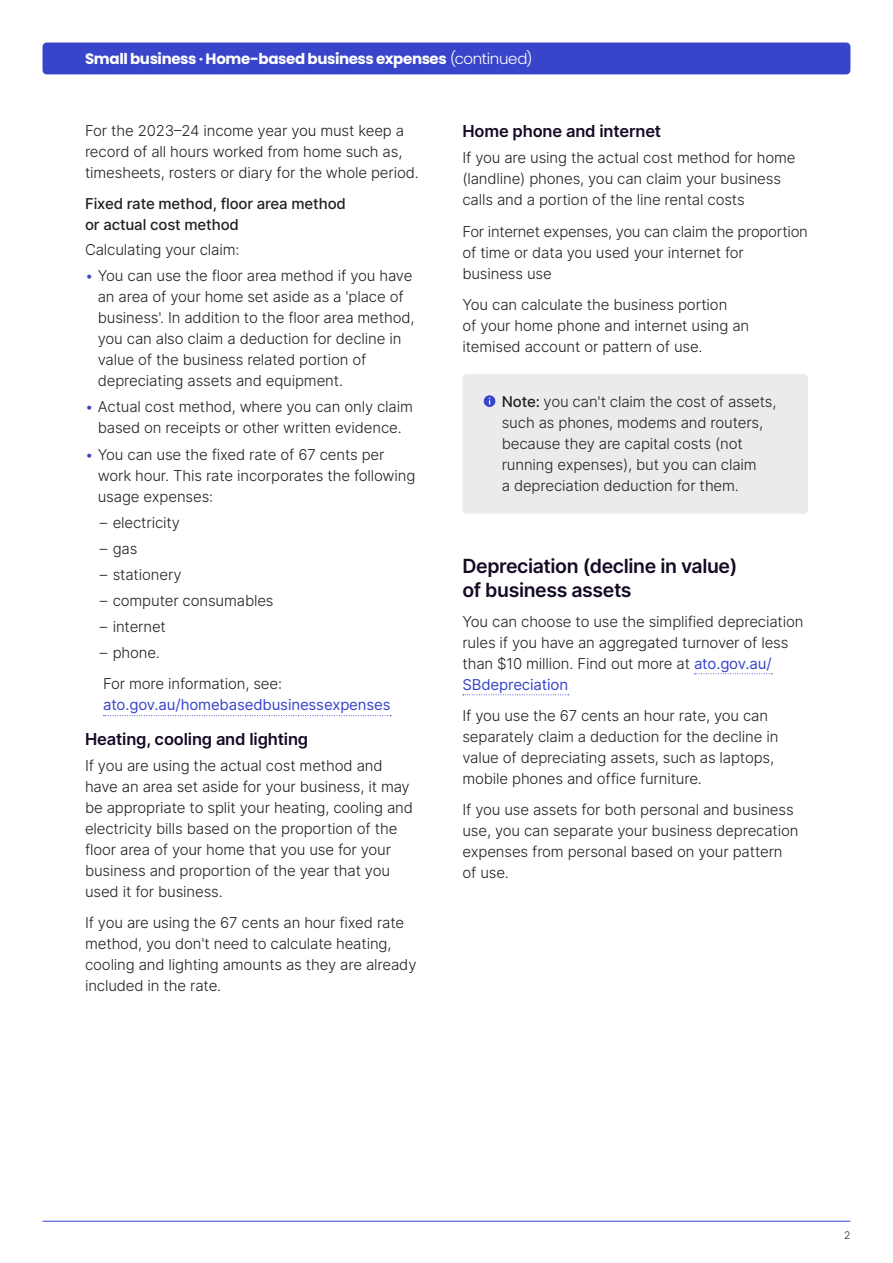
<style>
.page{position:relative;width:893px;height:1263px;background:#fff}
.page>*{position:absolute;margin:0;border:0;box-sizing:border-box;transform-origin:0 0}
.t1{font:600 19.5px/24px "Inter";letter-spacing:-.02em;color:#150925}
.t2{font:600 16.5px "Inter";letter-spacing:-.01em;color:#150925}
.p_icon{font:300 15px/21px "Inter";letter-spacing:-.01em;color:#231f20}
.p_indent{font:15px/21px "Inter";letter-spacing:-.01em;color:#3844ca}
.t3{font:700 15px "Poppins";letter-spacing:-.025em;color:#fff}
.t4{font:500 15px/21px "Inter";letter-spacing:-.01em;color:#231f20}
.t5{font:300 10.5px "Inter";color:#231f20}
.s1{font-weight:300}
.s2{color:#3844ca}
.s3{font-weight:300;color:#231f20}
.s4{font-weight:500}
.s5{font-weight:400;color:#3844ca}
</style>
<div class="page">
<hr style="left:43px;top:1221px;width:807px;height:1px;background:#3844ca">
<svg style="left:103px;top:715px;width:288px;height:1px"></svg>
<svg style="left:694px;top:673px;width:78px;height:1px"></svg>
<svg style="left:463px;top:694px;width:106px;height:1px"></svg>
<div style="left:462px;top:374px;width:346px;height:140px;background:#ebebec;border-radius:4px"></div>
<svg style="left:484px;top:395px;width:11px;height:12px"></svg>
<div style="left:43px;top:43px;width:807px;height:31px;background:#3844ca;border-radius:4px"></div>
<p class="t3" style="left:85px;top:50px;width:449px">Small business · Home‑based business expenses <span class="s1">(continued)</span></p>
<p class="p_icon" style="left:85px;top:120px;width:335px">For the 2023–24 income year you must keep a record of all hours worked from home such as, timesheets, rosters or diary for the whole period.</p>
<h5 class="t4" style="left:85px;top:193px;width:262px">Fixed rate method, floor area method or actual cost method</h5>
<p class="p_icon" style="left:85px;top:239px;width:156px">Calculating your claim:</p>
<p class="p_icon" style="left:98px;top:265px;width:318px;text-indent:-13px"><span class="s2">•</span> You can use the floor area method if you have an area of your home set aside as a 'place of business'. In addition to the floor area method, you can also claim a deduction for decline in value of the business related portion of depreciating assets and equipment.</p>
<p class="p_icon" style="left:85px;top:396px;width:329px;text-align:center"><span class="s2">•</span> Actual cost method, where you can only claim based on receipts or other written evidence.</p>
<p class="p_icon" style="left:98px;top:443px;width:319px;text-indent:-13px"><span class="s2">•</span> You can use the fixed rate of 67 cents per work hour. This rate incorporates the following usage expenses:</p>
<p class="p_icon" style="left:100px;top:511px;width:82px">– electricity</p>
<p class="p_icon" style="left:100px;top:538px;width:39px">– gas</p>
<p class="p_icon" style="left:100px;top:564px;width:83px">– stationery</p>
<p class="p_icon" style="left:100px;top:590px;width:175px">– computer consumables</p>
<p class="p_icon" style="left:100px;top:616px;width:68px">– internet</p>
<p class="p_icon" style="left:100px;top:642px;width:62px">– phone.</p>
<p class="p_indent" style="left:103px;top:673px;width:289px"><span class="s3">For more information, see: </span>ato.gov.au/homebasedbusinessexpenses</p>
<h4 class="t2" style="left:85px;top:727px;width:225px">Heating, cooling and lighting</h4>
<p class="p_icon" style="left:85px;top:755px;width:329px">If you are using the actual cost method and have an area set aside for your business, it may be appropriate to split your heating, cooling and electricity bills based on the proportion of the floor area of your home that you use for your business and proportion of the year that you used it for business.</p>
<p class="p_icon" style="left:85px;top:912px;width:333px">If you are using the 67 cents an hour fixed rate method, you don't need to calculate heating, cooling and lighting amounts as they are already included in the rate.</p>
<h4 class="t2" style="left:462px;top:119px;width:200px">Home phone and internet</h4>
<p class="p_icon" style="left:462px;top:147px;width:335px">If you are using the actual cost method for home (landline) phones, you can claim your business calls and a portion of the line rental costs</p>
<p class="p_icon" style="left:462px;top:220px;width:347px">For internet expenses, you can claim the proportion of time or data you used your internet for business use</p>
<p class="p_icon" style="left:462px;top:294px;width:288px">You can calculate the business portion<br>of your home phone and internet using an itemised account or pattern of use.</p>
<p class="p_icon" style="left:502px;top:391px;width:276px"><span class="s4">Note:</span> you can't claim the cost of assets, such as phones, modems and routers, because they are capital costs (not running expenses), but you can claim<br>a depreciation deduction for them.</p>
<h3 class="t1" style="left:462px;top:553px;width:276px">Depreciation (decline in value) of business assets</h3>
<p class="p_icon" style="left:462px;top:610px;width:343px">You can choose to use the simplified depreciation rules if you have an aggregated turnover of less than $10 million. Find out more at <span class="s5">ato.gov.au/ SBdepreciation</span></p>
<p class="p_icon" style="left:462px;top:705px;width:317px">If you use the 67 cents an hour rate, you can separately claim a deduction for the decline in value of depreciating assets, such as laptops, mobile phones and office furniture.</p>
<p class="p_icon" style="left:462px;top:799px;width:338px">If you use assets for both personal and business use, you can separate your business deprecation expenses from personal based on your pattern of use.</p>
<p class="t5" style="left:844px;top:1228px;width:8px">2</p>
</div>
